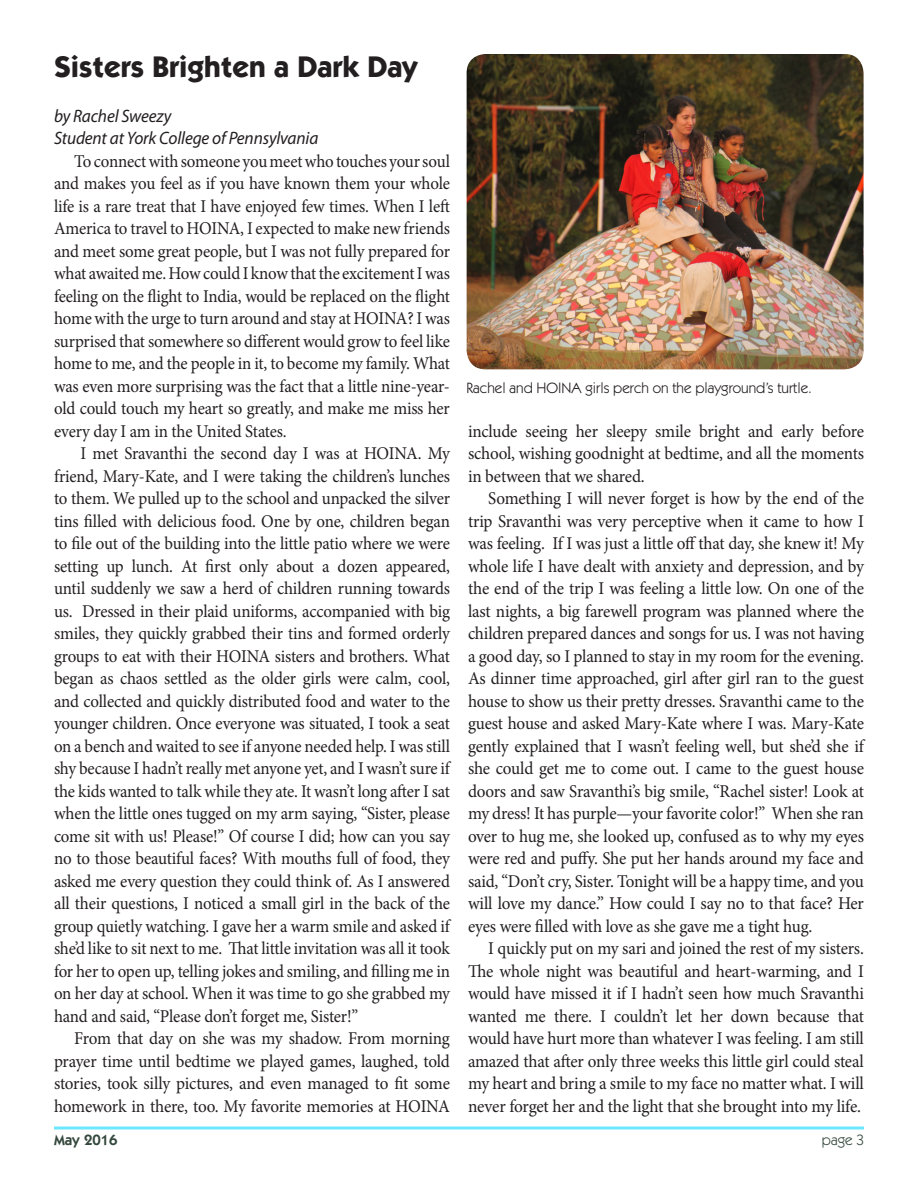
<style>
.page{position:relative;width:918px;height:1188px;background:#fff}
.page>*{position:absolute;margin:0;border:0;box-sizing:border-box;transform-origin:0 0}
.t1{font:700 30px "Itc Kabel";color:#231f20}
.t2{font:18px/22.5px "Minion Pro";letter-spacing:-.015em;color:#231f20;text-align:justify;scale:.94 1}
.t3{font:18px/22.5px "Minion Pro";letter-spacing:-.015em;color:#231f20;text-align:justify;scale:.95 1}
.t4{font:italic 18px "Myriad Pro";letter-spacing:-.01em;color:#231f20;scale:.96 1}
.t5{font:15px "Itc Kabel";color:#231f20}
.t6{font:600 15px "Itc Kabel";color:#34483c}
.t7{font:15px "Itc Kabel";color:#34483c}
</style>
<div class="page">
<svg style="left:54px;top:1126px;width:810px;height:4px;background:#8fedfe"></svg>
<img style="left:467px;top:54px;width:397px;height:315px">
<p class="t1" style="left:54px;top:49px;width:365px">Sisters Brighten a Dark Day</p>
<p class="t4" style="left:54px;top:104px;width:124px">by Rachel Sweezy</p>
<p class="t4" style="left:54px;top:127px;width:277px">Student at York College of Pennsylvania</p>
<p class="t2" style="left:54px;top:150px;width:423px;text-indent:20px">To connect with someone you meet who touches your soul and makes you feel as if you have known them your whole life is a rare treat that I have enjoyed few times. When I left America to travel to HOINA, I expected to make new friends and meet some great people, but I was not fully prepared for what awaited me. How could I know that the excitement I was feeling on the flight to India, would be replaced on the flight home with the urge to turn around and stay at HOINA? I was surprised that somewhere so different would grow to feel like home to me, and the people in it, to become my family. What was even more surprising was the fact that a little nine-year&shy;old could touch my heart so greatly, and make me miss her every day I am in the United States.</p>
<p class="t2" style="left:54px;top:442px;width:423px;text-indent:27px">I met Sravanthi the second day I was at HOINA. My friend, Mary-Kate, and I were taking the children’s lunches to them. We pulled up to the school and unpacked the silver tins filled with delicious food. One by one, children began to file out of the building into the little patio where we were setting up lunch. At first only about a dozen appeared, until suddenly we saw a herd of children running towards us. Dressed in their plaid uniforms, accompanied with big smiles, they quickly grabbed their tins and formed orderly groups to eat with their HOINA sisters and brothers. What began as chaos settled as the older girls were calm, cool, and collected and quickly distributed food and water to the younger children. Once everyone was situated, I took a seat on a bench and waited to see if anyone needed help. I was still shy because I hadn’t really met anyone yet, and I wasn’t sure if the kids wanted to talk while they ate. It wasn’t long after I sat when the little ones tugged on my arm saying, “Sister, please come sit with us! Please!” Of course I did; how can you say no to those beautiful faces? With mouths full of food, they asked me every question they could think of. As I answered all their questions, I noticed a small girl in the back of the group quietly watching. I gave her a warm smile and asked if she’d like to sit next to me. That little invitation was all it took for her to open up, telling jokes and smiling, and filling me in on her day at school. When it was time to go she grabbed my hand and said, “Please don’t forget me, Sister!”</p>
<p class="t3" style="left:54px;top:1027px;width:418px;text-indent:20px">From that day on she was my shadow. From morning prayer time until bedtime we played games, laughed, told stories, took silly pictures, and even managed to fit some homework in there, too. My favorite memories at HOINA</p>
<p class="t5" style="left:467px;top:379px;width:347px">Rachel and HOINA girls perch on the playground’s turtle.</p>
<p class="t3" style="left:468px;top:420px;width:418px">include seeing her sleepy smile bright and early before school, wishing goodnight at bedtime, and all the moments in between that we shared.</p>
<p class="t3" style="left:468px;top:487px;width:418px;text-indent:20px">Something I will never forget is how by the end of the trip Sravanthi was very perceptive when it came to how I was feeling. If I was just a little off that day, she knew it! My whole life I have dealt with anxiety and depression, and by the end of the trip I was feeling a little low. On one of the last nights, a big farewell program was planned where the children prepared dances and songs for us. I was not having a good day, so I planned to stay in my room for the evening.<br>As dinner time approached, girl after girl ran to the guest house to show us their pretty dresses. Sravanthi came to the guest house and asked Mary-Kate where I was. Mary-Kate gently explained that I wasn’t feeling well, but she’d she if she could get me to come out. I came to the guest house doors and saw Sravanthi’s big smile, “Rachel sister! Look at my dress! It has purple—your favorite color!” When she ran over to hug me, she looked up, confused as to why my eyes were red and puffy. She put her hands around my face and said, “Don’t cry, Sister. Tonight will be a happy time, and you will love my dance.” How could I say no to that face? Her eyes were filled with love as she gave me a tight hug.</p>
<p class="t3" style="left:468px;top:937px;width:418px;text-indent:20px">I quickly put on my sari and joined the rest of my sisters.<br>The whole night was beautiful and heart-warming, and I would have missed it if I hadn’t seen how much Sravanthi wanted me there. I couldn’t let her down because that would have hurt more than whatever I was feeling. I am still amazed that after only three weeks this little girl could steal my heart and bring a smile to my face no matter what. I will never forget her and the light that she brought into my life.</p>
<p class="t6" style="left:54px;top:1131px;width:65px">May 2016</p>
<p class="t7" style="left:822px;top:1131px;width:44px">page 3</p>
</div>
